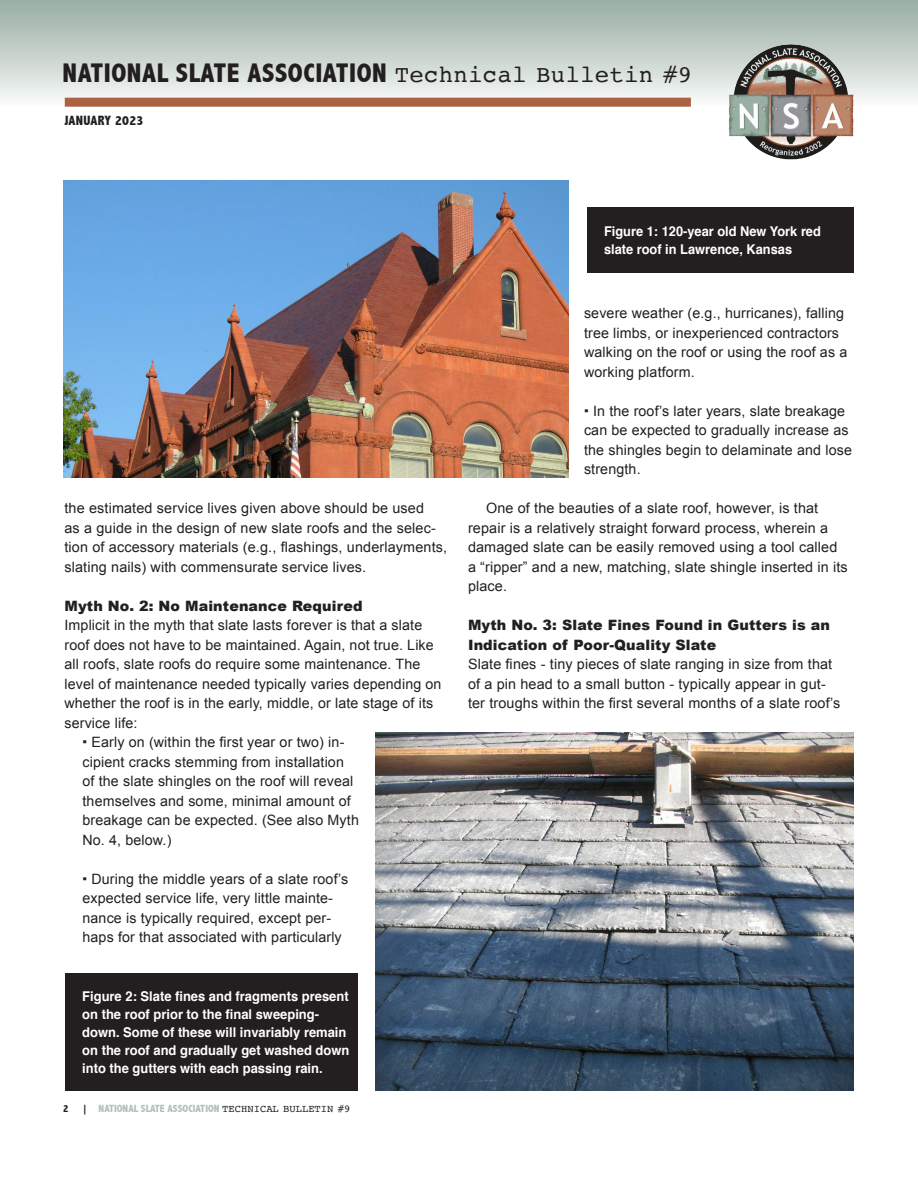
<style>
.page{position:relative;width:918px;height:1188px;background:#fff}
.page>*{position:absolute;margin:0;border:0;box-sizing:border-box;transform-origin:0 0}
.t1{font:800 condensed 27px "Abadi";letter-spacing:.02em;color:#231f20}
.slate_body_copy_bull{font:14.25px/19.5px "Arial";letter-spacing:.01em;color:#231f20}
.slate_body_copy_no_i{font:14.25px/19.5px "Arial";letter-spacing:.01em;color:#231f20}
.slate_body_copy{font:14.25px/19.5px "Arial";letter-spacing:.01em;color:#231f20}
.slate_para_heads{font:900 14.25px/19.5px "Arial";letter-spacing:.01em;color:#231f20}
.slate_captions{font:700 13.5px/18px "Helvetica";color:#fff;scale:.96 1}
.slate_captions-2{font:700 13.5px/18px "Helvetica";color:#fff;scale:.95 1}
.t2{font:800 condensed 13.5px "Abadi";letter-spacing:.02em;color:#231f20}
.t3{font:800 condensed 10.5px "Abadi";color:#b1c1ba}
.t4{font:800 condensed 10.5px "Abadi";color:#231f20}
.s1{font-family:"Courier";font-weight:400;font-stretch:normal;font-size:24px}
.s2{font-weight:900}
.s3{color:#231f20}
.s4{font-family:"Courier";font-weight:400;font-stretch:normal;color:#231f20}
</style>
<div class="page">
<div style="left:0;top:0;width:918px;height:107px;background:linear-gradient(to bottom,#96ada1,#f9faf9)"></div>
<img style="left:724px;top:42px;width:133px;height:118px">
<div style="left:65px;top:98px;width:626px;height:9px;background:#aa6242"></div>
<img style="left:63px;top:180px;width:506px;height:298px">
<div style="left:587px;top:207px;width:267px;height:66px;background:#231f20"></div>
<img style="left:376px;top:732px;width:477px;height:359px">
<div style="left:65px;top:973px;width:293px;height:118px;background:#231f20"></div>
<h1 class="t1" style="left:63px;top:57px;width:631px">NATIONAL SLATE ASSOCIATION <span class="s1">Technical Bulletin #9</span></h1>
<p class="t2" style="left:64px;top:113px;width:80px">JANUARY 2023</p>
<p class="slate_body_copy" style="left:64px;top:499px;width:384px">the estimated service lives given above should be used<br>as a guide in the design of new slate roofs and the selec&shy;tion of accessory materials (e.g., flashings, underlayments, slating nails) with commensurate service lives.</p>
<p class="slate_para_heads" style="left:64px;top:596px;width:300px">Myth No. 2: No Maintenance Required</p>
<p class="slate_body_copy_no_i" style="left:64px;top:616px;width:379px">Implicit in the myth that slate lasts forever is that a slate roof does not have to be maintained. Again, not true. Like all roofs, slate roofs do require some maintenance. The level of maintenance needed typically varies depending on whether the roof is in the early, middle, or late stage of its service life:</p>
<p class="slate_body_copy_bull" style="left:82px;top:733px;width:278px"><span class="s2">·</span> Early on (within the first year or two) in&shy;cipient cracks stemming from installation of the slate shingles on the roof will reveal themselves and some, minimal amount of breakage can be expected. (See also Myth No. 4, below.)</p>
<p class="slate_body_copy_bull" style="left:82px;top:869px;width:267px"><span class="s2">·</span> During the middle years of a slate roof’s expected service life, very little mainte&shy;nance is typically required, except per&shy;haps for that associated with particularly</p>
<p class="slate_captions" style="left:82px;top:987px;width:280px">Figure 2: Slate fines and fragments present on the roof prior to the final sweeping&shy;down. Some of these will invariably remain on the roof and gradually get washed down into the gutters with each passing rain.</p>
<p class="t4" style="left:63px;top:1102px;width:7px">2</p>
<p class="t3" style="left:82px;top:1102px;width:270px"><span class="s3">|</span> NATIONAL SLATE ASSOCIATION <span class="s4">TECHNICAL BULLETIN #9</span></p>
<p class="slate_captions-2" style="left:604px;top:222px;width:230px">Figure 1: 120-year old New York red slate roof in Lawrence, Kansas</p>
<p class="slate_body_copy_bull" style="left:584px;top:304px;width:265px">severe weather (e.g., hurricanes), falling tree limbs, or inexperienced contractors walking on the roof or using the roof as a working platform.</p>
<p class="slate_body_copy_bull" style="left:584px;top:401px;width:269px"><span class="s2">·</span> In the roof’s later years, slate breakage can be expected to gradually increase as the shingles begin to delaminate and lose strength.</p>
<p class="slate_body_copy" style="left:468px;top:499px;width:381px;text-indent:18px">One of the beauties of a slate roof, however, is that repair is a relatively straight forward process, wherein a damaged slate can be easily removed using a tool called a “ripper” and a new, matching, slate shingle inserted in its place.</p>
<p class="slate_para_heads" style="left:468px;top:615px;width:364px">Myth No. 3: Slate Fines Found in Gutters is an<br>Indication of Poor-Quality Slate</p>
<p class="slate_body_copy_no_i" style="left:468px;top:655px;width:374px">Slate fines - tiny pieces of slate ranging in size from that of a pin head to a small button - typically appear in gut&shy;ter troughs within the first several months of a slate roof’s</p>
</div>
